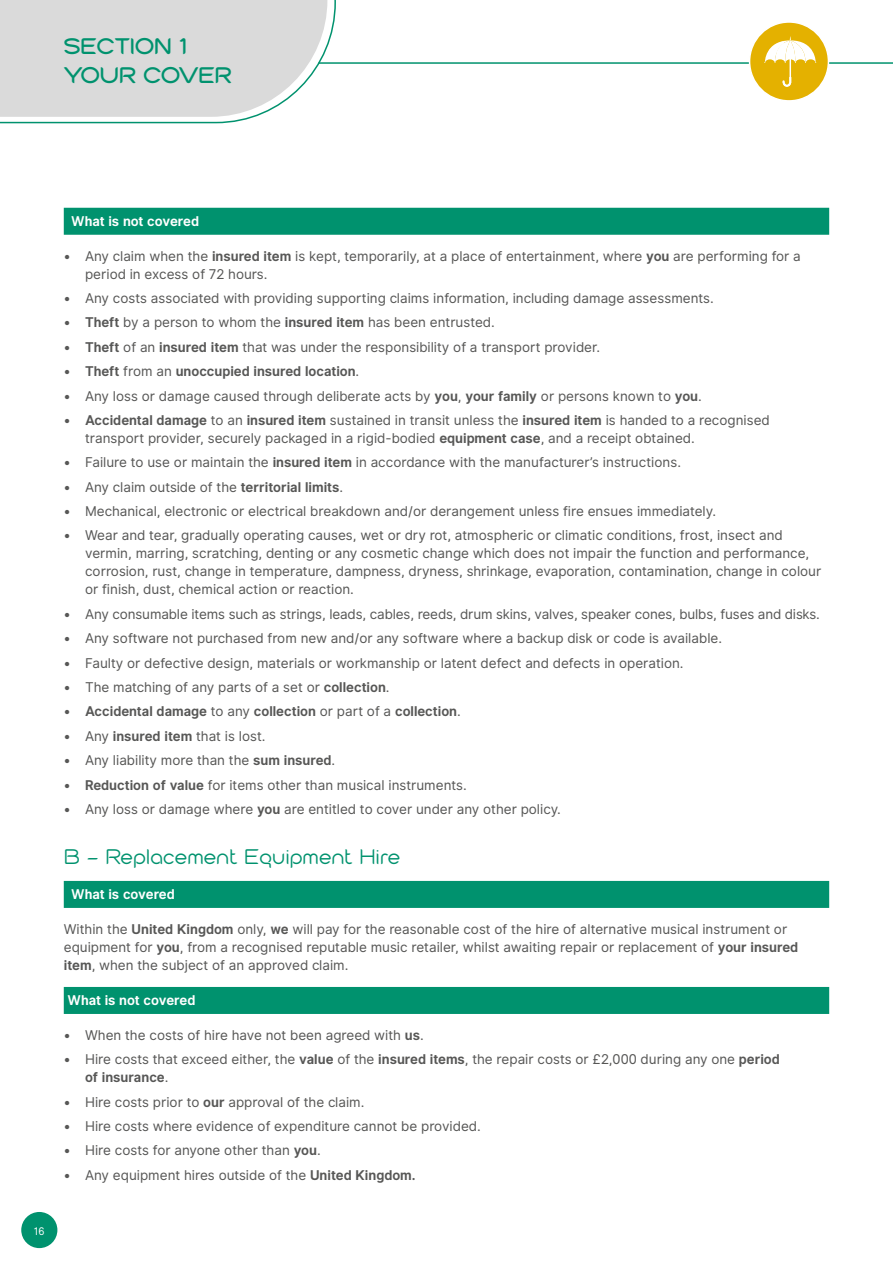
<style>
.page{position:relative;width:893px;height:1263px;background:#fff}
.page>*{position:absolute;margin:0;border:0;box-sizing:border-box;transform-origin:0 0}
.t1{font:700 24px/28.8px "Cabourg";color:#00926e}
.t2{font:22.5px "Cabourg";color:#00926e}
.t3{font:13.5px/18px "Inter UI";color:#575756}
.t4{font:700 13.5px "Inter UI";color:#575756}
.t5{font:700 13.5px "Inter UI";letter-spacing:-.005em;color:#fff}
.t6{font:10.5px "Inter UI";color:#fff}
.s1{font-weight:700}
.s2{font-weight:400}
</style>
<div class="page">
<div style="left:64px;top:208px;width:765px;height:27px;background:#00926e"></div>
<div style="left:64px;top:881px;width:765px;height:27px;background:#00926e"></div>
<div style="left:64px;top:987px;width:765px;height:27px;background:#00926e"></div>
<div style="left:21px;top:1212px;width:36px;height:36px;background:#00926e;border-radius:50%"></div>
<svg style="left:0;top:0;width:336px;height:124px;background:#dbdddd"></svg>
<hr style="left:318px;top:62px;width:575px;height:2px;background:#00926e">
<div style="left:750px;top:22px;width:78px;height:79px;background:#e4b100;border-radius:50%"></div>
<div style="left:749px;top:21px;width:80px;height:81px;border:2px solid #fff;border-radius:50%"></div>
<svg style="left:764px;top:36px;width:52px;height:51px"></svg>
<h1 class="t1" style="left:64px;top:32px;width:170px">SECTION 1<br>YOUR COVER</h1>
<p class="t6" style="left:34px;top:1224px;width:12px">16</p>
<p class="t5" style="left:71px;top:212px;width:129px">What is not covered</p>
<p class="t3" style="left:85px;top:247px;width:717px;text-indent:-21px">• Any claim when the <span class="s1">insured item</span> is kept, temporarily, at a place of entertainment, where <span class="s1">you</span> are performing for a period in excess of 72 hours.</p>
<p class="t3" style="left:64px;top:289px;width:652px">• Any costs associated with providing supporting claims information, including damage assessments.</p>
<p class="t3" style="left:64px;top:314px;width:433px">• <span class="s1">Theft</span> by a person to whom the <span class="s1">insured item</span> has been entrusted.</p>
<p class="t3" style="left:64px;top:338px;width:538px">• <span class="s1">Theft</span> of an <span class="s1">insured item</span> that was under the responsibility of a transport provider.</p>
<p class="t4" style="left:64px;top:362px;width:297px"><span class="s2">•</span> Theft <span class="s2">from an</span> unoccupied insured location<span class="s2">.</span></p>
<p class="t3" style="left:64px;top:387px;width:640px">• Any loss or damage caused through deliberate acts by <span class="s1">you</span>, <span class="s1">your family</span> or persons known to <span class="s1">you</span>.</p>
<p class="t3" style="left:85px;top:411px;width:686px;text-indent:-21px">• <span class="s1">Accidental damage</span> to an <span class="s1">insured item</span> sustained in transit unless the <span class="s1">insured item</span> is handed to a recognised transport provider, securely packaged in a rigid-bodied <span class="s1">equipment case</span>, and a receipt obtained.</p>
<p class="t3" style="left:64px;top:454px;width:619px">• Failure to use or maintain the <span class="s1">insured item</span> in accordance with the manufacturer’s instructions.</p>
<p class="t3" style="left:64px;top:478px;width:281px">• Any claim outside of the <span class="s1">territorial limits</span>.</p>
<p class="t3" style="left:64px;top:502px;width:654px">• Mechanical, electronic or electrical breakdown and/or derangement unless fire ensues immediately.</p>
<p class="t3" style="left:85px;top:527px;width:738px;text-indent:-21px">• Wear and tear, gradually operating causes, wet or dry rot, atmospheric or climatic conditions, frost, insect and vermin, marring, scratching, denting or any cosmetic change which does not impair the function and performance, corrosion, rust, change in temperature, dampness, dryness, shrinkage, evaporation, contamination, change in colour or finish, dust, chemical action or reaction.</p>
<p class="t3" style="left:64px;top:605px;width:758px">• Any consumable items such as strings, leads, cables, reeds, drum skins, valves, speaker cones, bulbs, fuses and disks.</p>
<p class="t3" style="left:64px;top:629px;width:660px">• Any software not purchased from new and/or any software where a backup disk or code is available.</p>
<p class="t3" style="left:64px;top:654px;width:621px">• Faulty or defective design, materials or workmanship or latent defect and defects in operation.</p>
<p class="t3" style="left:64px;top:678px;width:327px">• The matching of any parts of a set or <span class="s1">collection</span>.</p>
<p class="t4" style="left:64px;top:702px;width:399px"><span class="s2">•</span> Accidental damage <span class="s2">to any</span> collection <span class="s2">or part of a</span> collection<span class="s2">.</span></p>
<p class="t3" style="left:64px;top:727px;width:203px">• Any <span class="s1">insured item</span> that is lost.</p>
<p class="t3" style="left:64px;top:751px;width:273px">• Any liability more than the <span class="s1">sum insured</span>.</p>
<p class="t3" style="left:64px;top:776px;width:404px">• <span class="s1">Reduction of value</span> for items other than musical instruments.</p>
<p class="t3" style="left:64px;top:800px;width:499px">• Any loss or damage where <span class="s1">you</span> are entitled to cover under any other policy.</p>
<h2 class="t2" style="left:64px;top:845px;width:338px">B - Replacement Equipment Hire</h2>
<p class="t5" style="left:71px;top:885px;width:105px">What is covered</p>
<p class="t3" style="left:64px;top:920px;width:736px">Within the <span class="s1">United Kingdom</span> only, <span class="s1">we</span> will pay for the reasonable cost of the hire of alternative musical instrument or equipment for <span class="s1">you</span>, from a recognised reputable music retailer, whilst awaiting repair or replacement of <span class="s1">your insured item</span>, when the subject of an approved claim.</p>
<p class="t5" style="left:68px;top:991px;width:129px">What is not covered</p>
<p class="t3" style="left:64px;top:1026px;width:362px">• When the costs of hire have not been agreed with <span class="s1">us</span>.</p>
<p class="t3" style="left:85px;top:1050px;width:696px;text-indent:-21px">• Hire costs that exceed either, the <span class="s1">value</span> of the <span class="s1">insured items</span>, the repair costs or £2,000 during any one <span class="s1">period of insurance</span>.</p>
<p class="t3" style="left:64px;top:1093px;width:302px">• Hire costs prior to <span class="s1">our</span> approval of the claim.</p>
<p class="t3" style="left:64px;top:1117px;width:418px">• Hire costs where evidence of expenditure cannot be provided.</p>
<p class="t3" style="left:64px;top:1142px;width:258px">• Hire costs for anyone other than <span class="s1">you</span>.</p>
<p class="t3" style="left:64px;top:1166px;width:353px">• Any equipment hires outside of the <span class="s1">United Kingdom.</span></p>
</div>
